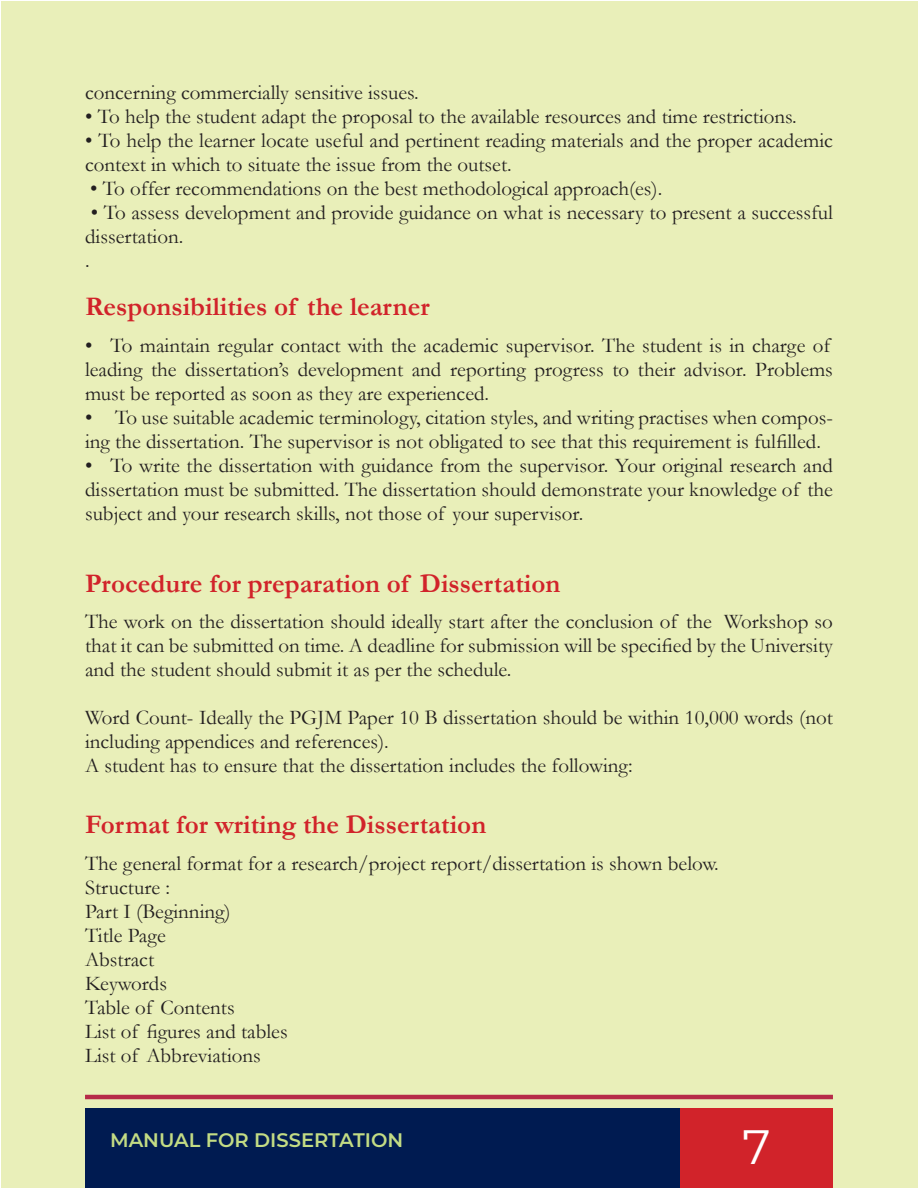
<style>
.page{position:relative;width:918px;height:1188px;background:#fff}
.page>*{position:absolute;margin:0;border:0;box-sizing:border-box;transform-origin:0 0}
.t1{font:48px "Montserrat";color:#fff}
.t2{font:700 27px "Garamond";color:#d1232a}
.t3{font:21px/24px "Garamond";color:#231f20}
.t4{font:600 19.5px "Montserrat";color:#c3dc84}
</style>
<div class="page">
<div style="left:2px;top:2px;width:916px;height:1186px;background:#e9efb9"></div>
<div style="left:85px;top:1108px;width:595px;height:80px;background:#001b51"></div>
<hr style="left:85px;top:1095px;width:748px;height:4px;background:#b62b49">
<div style="left:680px;top:1108px;width:153px;height:80px;background:#d1232a"></div>
<p class="t3" style="left:85px;top:80px;width:335px">concerning commercially sensitive issues.</p>
<p class="t3" style="left:85px;top:104px;width:713px">• To help the student adapt the proposal to the available resources and time restrictions.</p>
<p class="t3" style="left:85px;top:128px;width:749px">• To help the learner locate useful and pertinent reading materials and the proper academic context in which to situate the issue from the outset.</p>
<p class="t3" style="left:90px;top:176px;width:574px">• To offer recommendations on the best methodological approach(es).</p>
<p class="t3" style="left:85px;top:200px;width:749px">• To assess development and provide guidance on what is necessary to present a successful dissertation.<br>.</p>
<p class="t2" style="left:85px;top:288px;width:346px">Responsibilities of the learner</p>
<p class="t3" style="left:85px;top:332px;width:749px">• To maintain regular contact with the academic supervisor. The student is in charge of leading the dissertation’s development and reporting progress to their advisor. Problems must be reported as soon as they are experienced.</p>
<p class="t3" style="left:85px;top:404px;width:749px">• To use suitable academic terminology, citation styles, and writing practises when compos&shy;ing the dissertation. The supervisor is not obligated to see that this requirement is fulfilled.</p>
<p class="t3" style="left:85px;top:452px;width:749px;text-align:justify">• To write the dissertation with guidance from the supervisor. Your original research and dissertation must be submitted. The dissertation should demonstrate your knowledge of the subject and your research skills, not those of your supervisor.</p>
<p class="t2" style="left:85px;top:565px;width:477px">Procedure for preparation of Dissertation</p>
<p class="t3" style="left:85px;top:609px;width:749px;text-align:justify">The work on the dissertation should ideally start after the conclusion of the Workshop so that it can be submitted on time. A deadline for submission will be specified by the University and the student should submit it as per the schedule.</p>
<p class="t3" style="left:85px;top:705px;width:749px">Word Count- Ideally the PGJM Paper 10 B dissertation should be within 10,000 words (not including appendices and references).<br>A student has to ensure that the dissertation includes the following:</p>
<p class="t2" style="left:85px;top:806px;width:403px">Format for writing the Dissertation</p>
<p class="t3" style="left:85px;top:851px;width:635px">The general format for a research/project report/dissertation is shown below.<br>Structure :<br>Part I (Beginning)<br>Title Page<br>Abstract<br>Keywords<br>Table of Contents<br>List of figures and tables<br>List of Abbreviations</p>
<p class="t4" style="left:110px;top:1126px;width:295px">MANUAL FOR DISSERTATION</p>
<h1 class="t1" style="left:743px;top:1114px;width:30px">7</h1>
</div>
